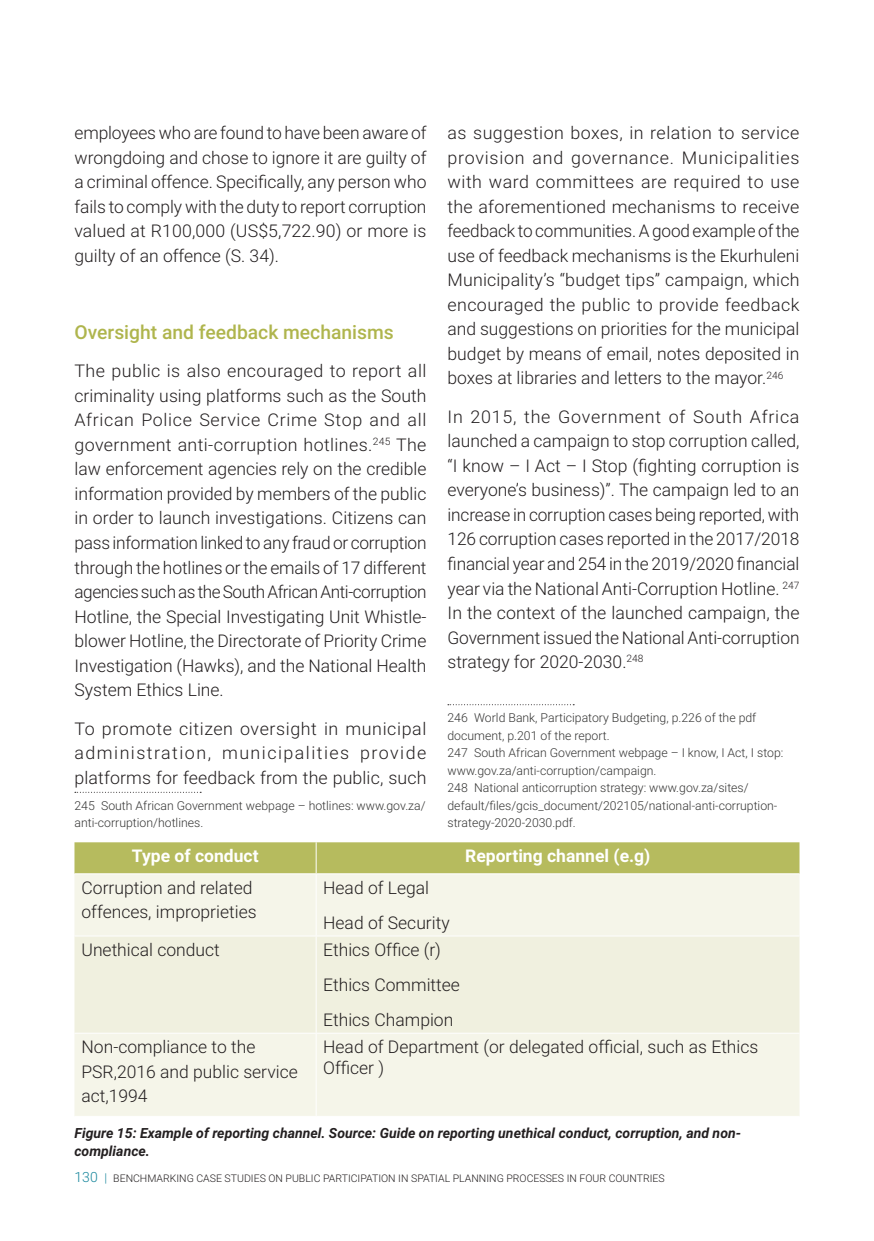
<style>
.page{position:relative;width:874px;height:1241px;background:#fff}
.page>*{position:absolute;margin:0;border:0;box-sizing:border-box;transform-origin:0 0}
.t1{font:500 19.25px "Roboto";color:#afb54d}
.Paragraph_Style_2{font:300 17.5px/24.5px "Roboto";color:#231f20;text-align:justify}
.Paragraph_Style_2-2{font:700 17.5px "Roboto";color:#fff}
.t2{font:italic 700 14px/17.5px "Roboto";color:#231f20}
.Footnote_text{font:300 12.25px/17.5px "Roboto";color:#353534}
.t3{font:300 10.5px "Roboto";color:#231f20}
.s1{font-size:14px;color:#17869c}
.s2{font-size:12.25px;color:#17869c}
</style>
<div class="page">
<svg style="left:75px;top:791px;width:126px;height:1px"></svg>
<svg style="left:447px;top:704px;width:127px;height:1px"></svg>
<div style="left:74px;top:842px;width:725px;height:31px;background:#b6bb5e"></div>
<div style="left:74px;top:874px;width:725px;height:241px;background:#f5f5e9"></div>
<div style="left:74px;top:936px;width:725px;height:96px;background:#f0f0df"></div>
<hr style="left:315px;top:842px;width:1px;height:31px;background:#fff">
<hr style="left:315px;top:874px;width:1px;height:61px;background:#fff">
<hr style="left:74px;top:935px;width:242px;height:1px;background:#fff">
<hr style="left:316px;top:935px;width:483px;height:1px;background:#fff">
<hr style="left:315px;top:936px;width:1px;height:96px;background:#fff">
<hr style="left:74px;top:1032px;width:242px;height:1px;background:#fff">
<hr style="left:316px;top:1032px;width:483px;height:1px;background:#fff">
<hr style="left:315px;top:1033px;width:1px;height:82px;background:#fff">
<p class="Paragraph_Style_2" style="left:74px;top:120px;width:353px">employees who are found to have been aware of wrongdoing and chose to ignore it are guilty of a criminal offence. Specifically, any person who fails to comply with the duty to report corruption valued at R100,000 (US$5,722.90) or more is guilty of an offence (S. 34).</p>
<p class="t1" style="left:74px;top:318px;width:320px">Oversight and feedback mechanisms</p>
<p class="Paragraph_Style_2" style="left:74px;top:358px;width:353px">The public is also encouraged to report all criminality using platforms such as the South African Police Service Crime Stop and all government anti-corruption hotlines.<sup>245</sup> The law enforcement agencies rely on the credible information provided by members of the public in order to launch investigations. Citizens can pass information linked to any fraud or corruption through the hotlines or the emails of 17 different agencies such as the South African Anti-corruption Hotline, the Special Investigating Unit Whistle&shy;blower Hotline, the Directorate of Priority Crime Investigation (Hawks), and the National Health System Ethics Line.</p>
<p class="Paragraph_Style_2" style="left:74px;top:715px;width:353px">To promote citizen oversight in municipal administration, municipalities provide platforms for feedback from the public, such</p>
<p class="Footnote_text" style="left:74px;top:796px;width:352px">245 South African Government webpage – hotlines: www.gov.za/ anti-corruption/hotlines.</p>
<p class="Paragraph_Style_2" style="left:447px;top:120px;width:353px">as suggestion boxes, in relation to service provision and governance. Municipalities with ward committees are required to use the aforementioned mechanisms to receive feedback to communities. A good example of the use of feedback mechanisms is the Ekurhuleni Municipality’s “budget tips” campaign, which encouraged the public to provide feedback and suggestions on priorities for the municipal budget by means of email, notes deposited in boxes at libraries and letters to the mayor.<sup>246</sup></p>
<p class="Paragraph_Style_2" style="left:447px;top:404px;width:353px">In 2015, the Government of South Africa launched a campaign to stop corruption called, “I know – I Act – I Stop (fighting corruption is everyone’s business)”. The campaign led to an increase in corruption cases being reported, with 126 corruption cases reported in the 2017/2018 financial year and 254 in the 2019/2020 financial year via the National Anti-Corruption Hotline. <sup>247<br></sup>In the context of the launched campaign, the Government issued the National Anti-corruption strategy for 2020-2030.<sup>248</sup></p>
<p class="Footnote_text" style="left:447px;top:708px;width:310px">246 World Bank, Participatory Budgeting, p.226 of the pdf document, p.201 of the report.</p>
<p class="Footnote_text" style="left:447px;top:743px;width:337px">247 South African Government webpage – I know, I Act, I stop: www.gov.za/anti-corruption/campaign.</p>
<p class="Footnote_text" style="left:447px;top:778px;width:331px">248 National anticorruption strategy: www.gov.za/sites/ default/files/gcis_document/202105/national-anti-corruption&shy;strategy-2020-2030.pdf.</p>
<p class="Paragraph_Style_2-2" style="left:132px;top:843px;width:128px">Type of conduct</p>
<p class="Paragraph_Style_2-2" style="left:465px;top:843px;width:187px">Reporting channel (e.g)</p>
<p class="Paragraph_Style_2" style="left:81px;top:874px;width:176px">Corruption and related offences, improprieties</p>
<p class="Paragraph_Style_2" style="left:323px;top:874px;width:107px">Head of Legal</p>
<p class="Paragraph_Style_2" style="left:323px;top:909px;width:128px">Head of Security</p>
<p class="Paragraph_Style_2" style="left:81px;top:936px;width:140px">Unethical conduct</p>
<p class="Paragraph_Style_2" style="left:323px;top:936px;width:119px">Ethics Office (r)</p>
<p class="Paragraph_Style_2" style="left:323px;top:971px;width:138px">Ethics Committee</p>
<p class="Paragraph_Style_2" style="left:323px;top:1006px;width:132px">Ethics Champion</p>
<p class="Paragraph_Style_2" style="left:81px;top:1034px;width:218px;text-align:left">Non-compliance to the<br>PSR,2016 and public service act,1994</p>
<p class="Paragraph_Style_2" style="left:323px;top:1035px;width:436px;line-height:21px">Head of Department (or delegated official, such as Ethics<br>Officer )</p>
<p class="t2" style="left:74px;top:1123px;width:667px">Figure 15: Example of reporting channel. Source: Guide on reporting unethical conduct, corruption, and non&shy;compliance.</p>
<p class="t3" style="left:74px;top:1170px;width:591px"><span class="s1">130</span> <span class="s2">|</span> BENCHMARKI NG CASE STUDI ES ON PUBLI C PARTI CI PATI ON I N SPATIAL PLANNI NG PROCESSES I N FOUR COUNTRI ES</p>
</div>
